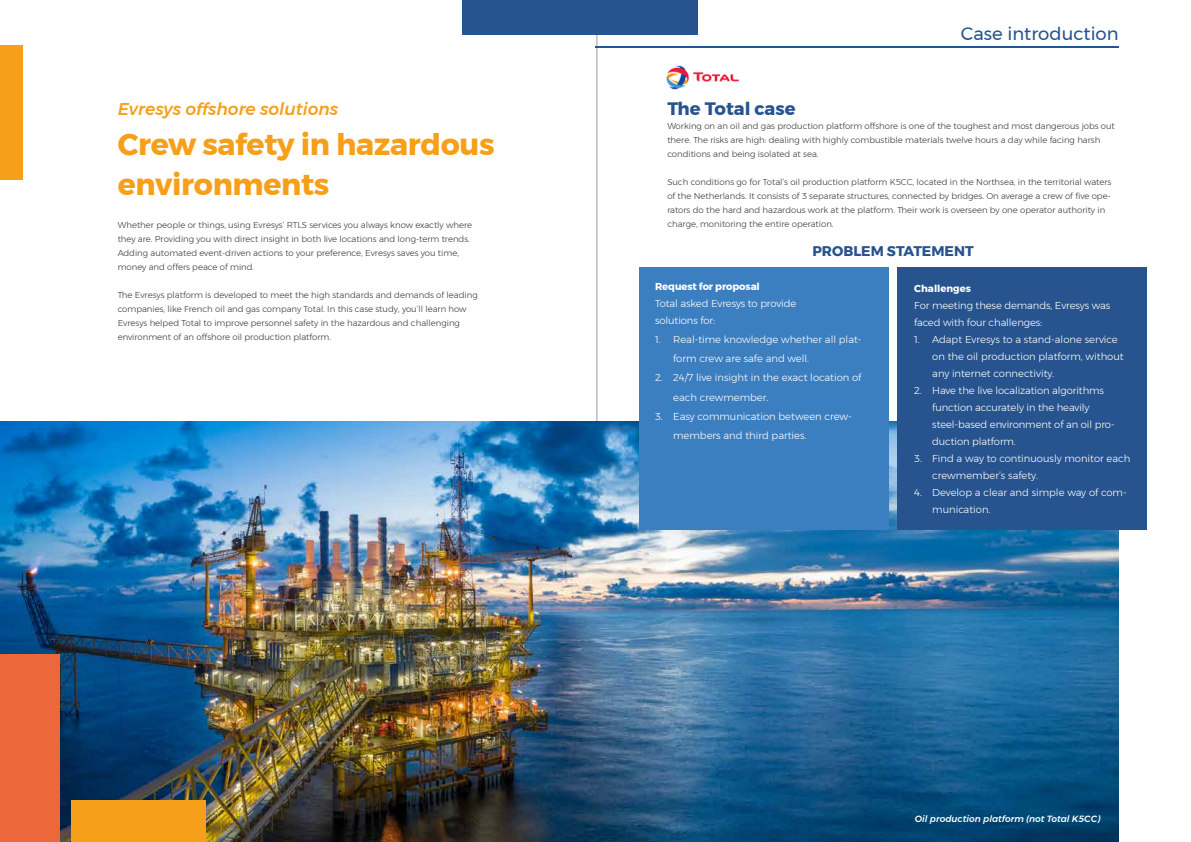
<style>
.page{position:relative;width:1191px;height:842px;background:#fff}
.page>*{position:absolute;margin:0;border:0;box-sizing:border-box;transform-origin:0 0}
.t1{font:700 30px/40px "Montserrat";letter-spacing:-.01em;color:#f69f19}
.t2{font:18px "Montserrat";color:#27548e}
.t3{font:700 18px "Montserrat";color:#27548e}
.t4{font:italic 500 17px "Montserrat";color:#f69f19}
.t5{font:700 14px "Montserrat";color:#27548e}
.t6{font:300 10px/17px "Montserrat";color:#fff}
.t7{font:700 10px "Montserrat";letter-spacing:-.01em;color:#fff}
.t8{font:italic 500 9px "Montserrat";color:#fff}
.t9{font:300 8.5px/14px "Montserrat";color:#3b3a39}
</style>
<div class="page">
<hr style="left:596px;top:21px;width:1px;height:821px;background:#9d9d9c">
<hr style="left:595px;top:47px;width:523px;height:1px;background:#27548e">
<div style="left:462px;top:0;width:235px;height:35px;background:#27548e"></div>
<div style="left:0;top:45px;width:23px;height:134px;background:#f69f19"></div>
<img style="left:0;top:421px;width:1118px;height:421px">
<div style="left:0;top:654px;width:60px;height:188px;background:#ec683b"></div>
<div style="left:72px;top:800px;width:134px;height:42px;background:#f69f19"></div>
<div style="left:639px;top:267px;width:250px;height:263px;background:#3c7fc1"></div>
<div style="left:897px;top:267px;width:249px;height:263px;background:#27548e"></div>
<img style="left:666px;top:65px;width:72px;height:25px">
<h3 class="t4" style="left:118px;top:95px;width:222px">Evresys offshore solutions</h3>
<h1 class="t1" style="left:118px;top:124px;width:378px">Crew safety in hazardous environments</h1>
<p class="t9" style="left:118px;top:218px;width:356px">Whether people or things, using Evresys’ RTLS services you always know exactly where they are. Providing you with direct insight in both live locations and long-term trends.<br>Adding automated event-driven actions to your preference, Evresys saves you time, money and offers peace of mind.</p>
<p class="t9" style="left:118px;top:288px;width:361px">The Evresys platform is developed to meet the high standards and demands of leading companies, like French oil and gas company Total. In this case study, you’ll learn how Evresys helped Total to improve personnel safety in the hazardous and challenging environment of an offshore oil production platform.</p>
<h2 class="t2" style="left:961px;top:20px;width:159px">Case introduction</h2>
<h2 class="t3" style="left:667px;top:94px;width:130px">The Total case</h2>
<p class="t9" style="left:667px;top:119px;width:449px">Working on an oil and gas production platform offshore is one of the toughest and most dangerous jobs out there. The risks are high: dealing with highly combustible materials twelve hours a day while facing harsh conditions and being isolated at sea.</p>
<p class="t9" style="left:667px;top:175px;width:445px">Such conditions go for Total’s oil production platform K5CC, located in the Northsea, in the territorial waters of the Netherlands. It consists of 3 separate structures, connected by bridges. On average a crew of five ope&shy;rators do the hard and hazardous work at the platform. Their work is overseen by one operator authority in charge, monitoring the entire operation.</p>
<h3 class="t5" style="left:812px;top:240px;width:163px">PROBLEM STATEMENT</h3>
<p class="t7" style="left:655px;top:279px;width:106px">Request for proposal</p>
<p class="t6" style="left:655px;top:295px;width:143px">Total asked Evresys to provide solutions for:</p>
<p class="t6" style="left:673px;top:330px;width:190px;line-height:19px;text-indent:-18px">1. Real-time knowledge whether all plat&shy;form crew are safe and well.</p>
<p class="t6" style="left:673px;top:368px;width:190px;line-height:19px;text-indent:-18px">2. 24/7 live insight in the exact location of each crewmember.</p>
<p class="t6" style="left:673px;top:406px;width:180px;line-height:19px;text-indent:-18px">3. Easy communication between crew&shy;members and third parties.</p>
<p class="t7" style="left:914px;top:280px;width:58px">Challenges</p>
<p class="t6" style="left:914px;top:297px;width:197px">For meeting these demands, Evresys was faced with four challenges:</p>
<p class="t6" style="left:932px;top:331px;width:193px;text-indent:-18px">1. Adapt Evresys to a stand-alone service on the oil production platform, without any internet connectivity.</p>
<p class="t6" style="left:932px;top:382px;width:184px;text-indent:-18px">2. Have the live localization algorithms function accurately in the heavily steel-based environment of an oil pro&shy;duction platform.</p>
<p class="t6" style="left:932px;top:450px;width:200px;text-indent:-18px">3. Find a way to continuously monitor each crewmember’s safety.</p>
<p class="t6" style="left:932px;top:484px;width:196px;text-indent:-18px">4. Develop a clear and simple way of com&shy;munication.</p>
<p class="t8" style="left:915px;top:812px;width:187px">Oil production platform (not Total K5CC)</p>
</div>
